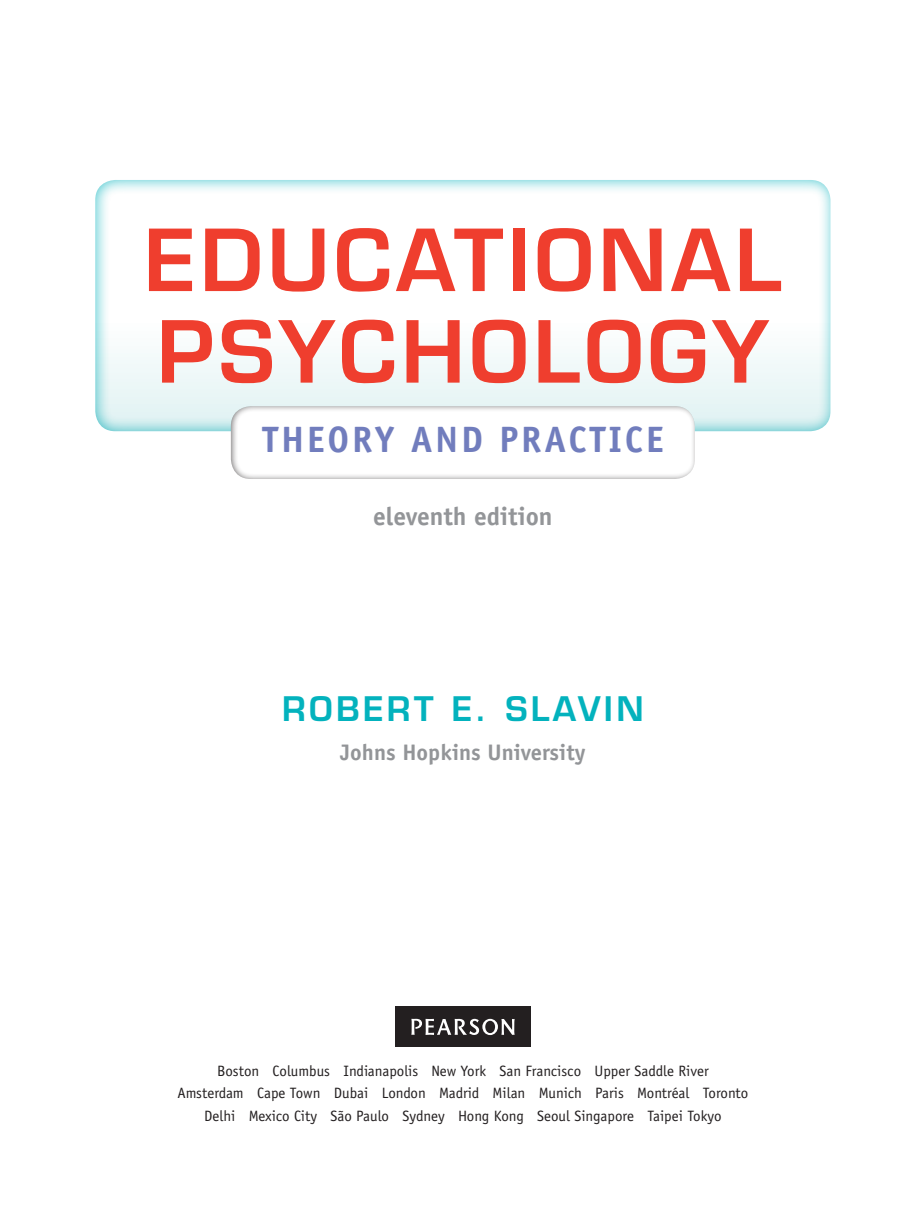
<style>
.page{position:relative;width:924px;height:1217px;background:#fff}
.page>*{position:absolute;margin:0;border:0;box-sizing:border-box;transform-origin:0 0}
.t1{font:600 83.25px/91.5px "Eurostile LT Std";letter-spacing:.05em;color:#ef3e2e}
.t2{font:700 36.75px "Officina Sans Std";letter-spacing:.075em;color:#717dbd}
.t3{font:600 33px "Eurostile LT Std";letter-spacing:.1em;color:#03b2bd}
.t4{font:700 25.5px "Officina Sans Std";color:#939598}
.t5{font:700 22.5px "Officina Sans Std";color:#939598}
.t6{font:15px/22.5px "Officina Sans Std";color:#231f20;text-align:center}
</style>
<div class="page">
<div style="left:93px;top:178px;width:738px;height:254px;background:#03b2bd;opacity:.8"></div>
<div style="left:395px;top:1006px;width:135px;height:40px;background:#231f20"></div>
<svg style="left:411px;top:1018px;width:103px;height:16px"></svg>
<div style="left:228px;top:403px;width:467px;height:77px;background:#231f20;opacity:.65"></div>
<p class="t1" style="left:144px;top:214px;width:638px">EDUCATIONAL<br>PSYCHOLOGY</p>
<p class="t2" style="left:262px;top:417px;width:403px">Th eory and Practice</p>
<p class="t4" style="left:373px;top:500px;width:181px">eleventh edition</p>
<p class="t3" style="left:282px;top:688px;width:363px">ROBERT E. SLAVIN</p>
<p class="t5" style="left:340px;top:738px;width:247px">Johns Hopkins University</p>
<p class="t6" style="left:177px;top:1059px;width:572px">Boston Columbus Indianapolis New York San Francisco Upper Saddle River<br>Amsterdam Cape Town Dubai London Madrid Milan Munich Paris Montréal Toronto<br>Delhi Mexico City São Paulo Sydney Hong Kong Seoul Singapore Taipei Tokyo</p>
</div>
